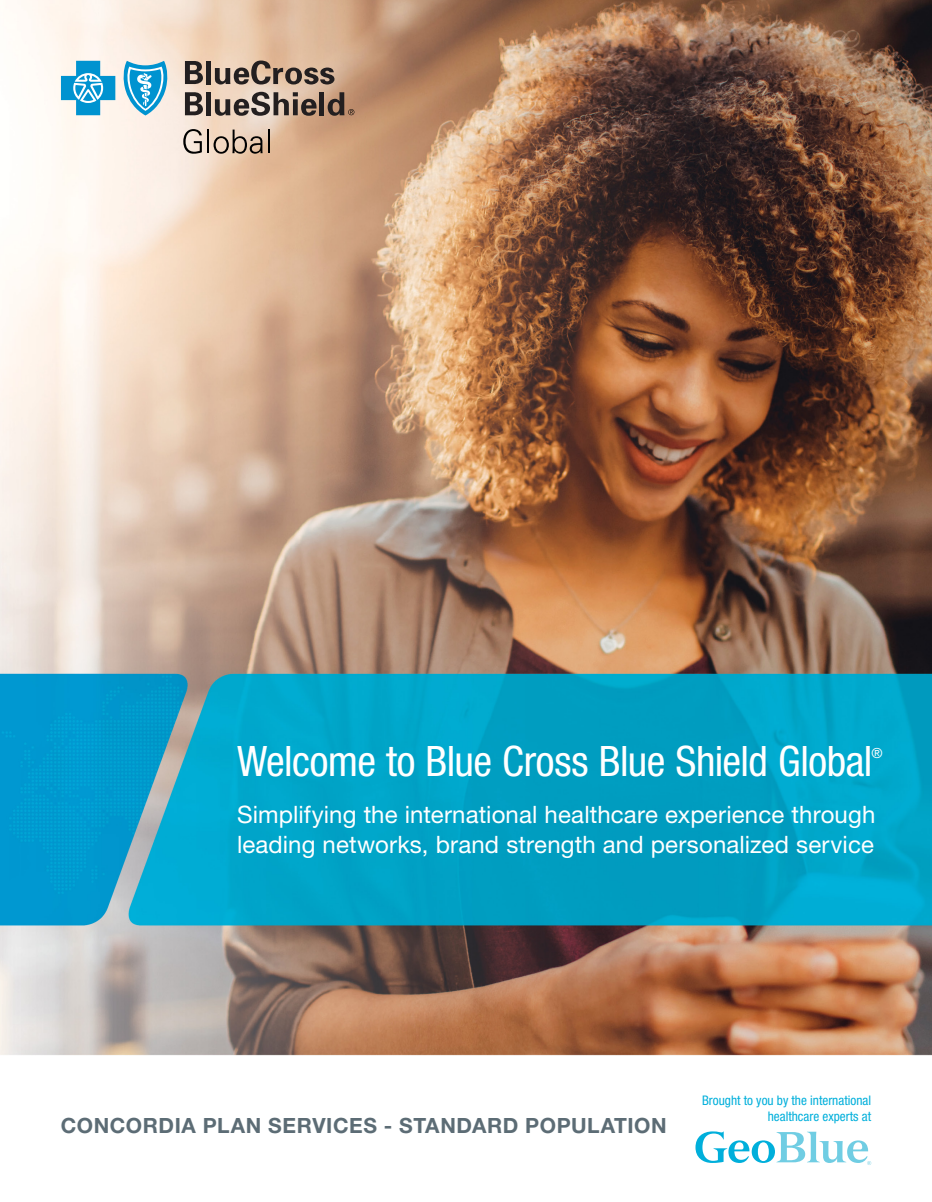
<style>
.page{position:relative;width:932px;height:1202px;background:#fff}
.page>*{position:absolute;margin:0;border:0;box-sizing:border-box;transform-origin:0 0}
.t1{font:condensed 42px "Helvetica Neue LT Std";letter-spacing:-.015em;color:#fff}
.t2{font:24px/30px "Helvetica Neue LT Std";letter-spacing:.005em;color:#fff}
.t3{font:700 21px "Helvetica Neue LT Std";letter-spacing:.025em;color:#5c6c75}
.t4{font:condensed 13.95px "Helvetica Neue LT Std";color:#fff}
.t5{font:condensed 13.2px/15.9px "Helvetica Neue LT Std";color:#00afdb;text-align:right}
</style>
<div class="page">
<img style="left:0;top:0;width:932px;height:1164px">
<svg style="left:695px;top:1131px;width:176px;height:34px"></svg>
<svg style="left:185px;top:61px;width:18px;height:23px"></svg>
<div style="left:206px;top:61px;width:5px;height:23px;background:#231f20"></div>
<svg style="left:215px;top:61px;width:119px;height:23px;background:#978272"></svg>
<svg style="left:185px;top:92px;width:18px;height:23px"></svg>
<div style="left:206px;top:92px;width:5px;height:23px;background:#231f20"></div>
<svg style="left:215px;top:92px;width:101px;height:24px;background:#938378"></svg>
<div style="left:319px;top:92px;width:5px;height:23px;background:#231f20"></div>
<svg style="left:61px;top:61px;width:54px;height:54px;background:#6dbede"></svg>
<svg style="left:122px;top:61px;width:46px;height:54px;background:#75c0de"></svg>
<svg style="left:183px;top:129px;width:19px;height:25px"></svg>
<hr style="left:207px;top:130px;width:2px;height:23px;background:#000">
<svg style="left:213px;top:130px;width:49px;height:24px"></svg>
<hr style="left:267px;top:130px;width:2px;height:23px;background:#000">
<svg style="left:327px;top:92px;width:27px;height:24px"></svg>
<h1 class="t1" style="left:237px;top:737px;width:637px">Welcome to Blue Cross Blue Shield Global</h1>
<p class="t4" style="left:871px;top:745px;width:13px">®</p>
<p class="t2" style="left:237px;top:798px;width:640px">Simplifying the international healthcare experience through leading networks, brand strength and personalized service</p>
<p class="t3" style="left:61px;top:1112px;width:607px">CONCORDIA PLAN SERVICES - STANDARD POPULATION</p>
<p class="t5" style="left:702px;top:1092px;width:170px">Brought to you by the international healthcare experts at</p>
</div>
